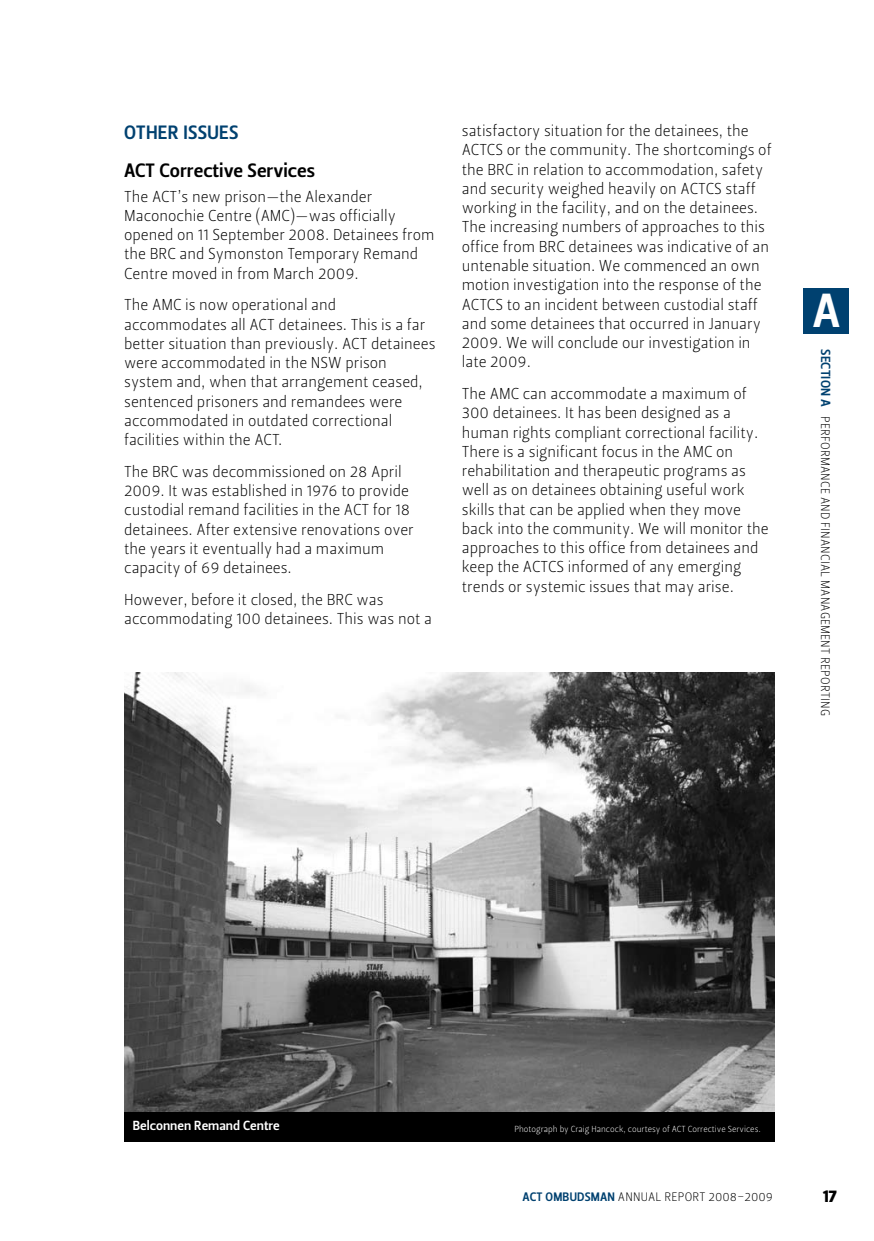
<style>
.page{position:relative;width:874px;height:1241px;background:#fff}
.page>*{position:absolute;margin:0;border:0;box-sizing:border-box;transform-origin:0 0}
.t1{font:47.25px "Leitura Sans Grot 3";color:#fff}
.t2{font:19.25px "Leitura Sans Grot 3";color:#000}
.t3{font:19.25px "Leitura Sans Grot 3";color:#004170}
.t4{font:17.5px "Leitura Sans Grot 4";color:#000}
.t5{font:15.75px/19.2px "Leitura Sans Grot 1";color:#000}
.t6{font:13.12px "Leitura Sans Grot 3";color:#fff}
.t7{font:12.25px "Leitura Sans Grot 1";letter-spacing:.015em;color:#000}
.t8{font:8.75px "Leitura Sans Grot 1";color:#fff}
.s1{font-family:"Leitura Sans Grot 3";font-size:13.12px;color:#004170}
.s2{font-family:"Leitura Sans Grot 3";color:#004170}
</style>
<div class="page">
<div style="left:803px;top:288px;width:45px;height:45px;background:#004170"></div>
<div style="left:124px;top:1110px;width:650px;height:31px;background:#000"></div>
<img style="left:124px;top:672px;width:650px;height:439px">
<p class="t3" style="left:124px;top:121px;width:12px">Other</p>
<p class="t3" style="left:183px;top:121px;width:10px">issues</p>
<p class="t2" style="left:124px;top:159px;width:192px">ACT Corrective Services</p>
<p class="t5" style="left:124px;top:187px;width:312px">The ACT’s new prison—the Alexander Maconochie Centre (AMC)—was officially opened on 11 September 2008. Detainees from the BRC and Symonston Temporary Remand Centre moved in from March 2009.</p>
<p class="t5" style="left:124px;top:295px;width:313px">The AMC is now operational and accommodates all ACT detainees. This is a far better situation than previously. ACT detainees were accommodated in the NSW prison system and, when that arrangement ceased, sentenced prisoners and remandees were accommodated in outdated correctional facilities within the ACT.</p>
<p class="t5" style="left:124px;top:462px;width:291px">The BRC was decommissioned on 28 April 2009. It was established in 1976 to provide custodial remand facilities in the ACT for 18 detainees. After extensive renovations over the years it eventually had a maximum capacity of 69 detainees.</p>
<p class="t5" style="left:124px;top:590px;width:309px">However, before it closed, the BRC was accommodating 100 detainees. This was not a</p>
<p class="t5" style="left:461px;top:121px;width:311px">satisfactory situation for the detainees, the ACTCS or the community. The shortcomings of the BRC in relation to accommodation, safety and security weighed heavily on ACTCS staff working in the facility, and on the detainees.<br>The increasing numbers of approaches to this office from BRC detainees was indicative of an untenable situation. We commenced an own motion investigation into the response of the ACTCS to an incident between custodial staff and some detainees that occurred in January 2009. We will conclude our investigation in late 2009.</p>
<p class="t5" style="left:461px;top:384px;width:308px">The AMC can accommodate a maximum of 300 detainees. It has been designed as a human rights compliant correctional facility.<br>There is a significant focus in the AMC on rehabilitation and therapeutic programs as well as on detainees obtaining useful work skills that can be applied when they move back into the community. We will monitor the approaches to this office from detainees and keep the ACTCS informed of any emerging trends or systemic issues that may arise.</p>
<h1 class="t1" style="left:812px;top:282px;width:29px">A</h1>
<p class="t7" style="left:832px;top:349px;width:368px;rotate:90deg"><span class="s1">SECTION A</span> PERFORMANCE AN D FINANCIAL MANAGEMENT REPORTING</p>
<p class="t6" style="left:133px;top:1117px;width:148px">Belconnen Remand Centre</p>
<p class="t8" style="left:514px;top:1123px;width:248px">Photograph by Craig Hancock, courtesy of ACT Corrective Services.</p>
<p class="t7" style="left:522px;top:1189px;width:252px"><span class="s2">ACT oMBUDSMAN</span> Annual report 2008–2009</p>
<p class="t4" style="left:822px;top:1185px;width:16px">17</p>
</div>
